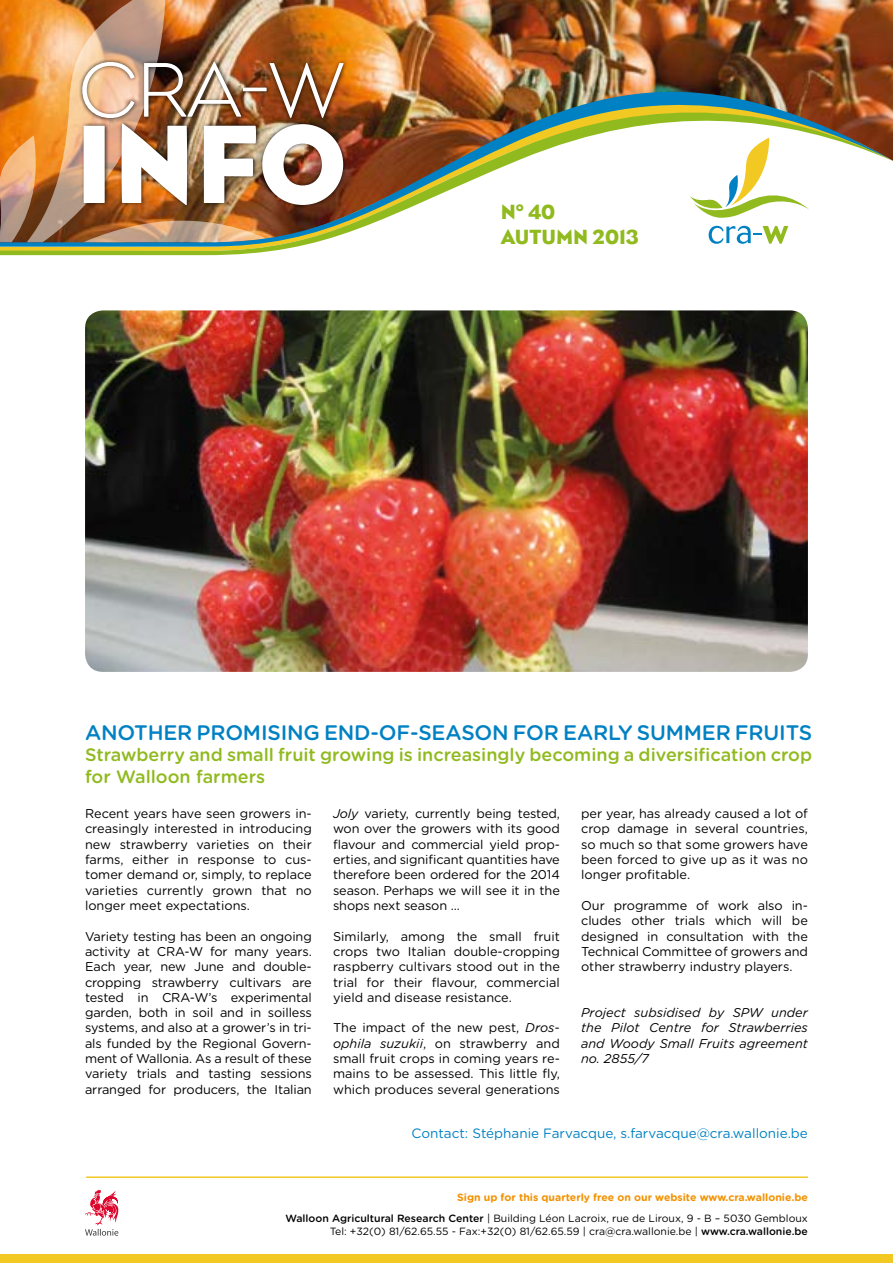
<style>
.page{position:relative;width:893px;height:1263px;background:#fff}
.page>*{position:absolute;margin:0;border:0;box-sizing:border-box;transform-origin:0 0}
.t1{font:114px "Eagle";color:#fff}
.t2{font:300 79.05px "Eagle";color:#fff}
.t3{font:500 21px "Gotham Rounded";letter-spacing:-.01em;color:#0081c3}
.t4{font:21px/25.2px "Eagle";color:#90ba1e}
.t5{font:500 18px/21.6px "Gotham Rounded";color:#90ba1e}
.t6{font:13.5px "Gotham Rounded";color:#0081c3}
.t7{font:12.75px/15.3px "Gotham Rounded";letter-spacing:-.005em;color:#000;text-align:justify}
.t8{font:italic 12.75px/15.3px "Gotham Rounded";color:#000;text-align:justify}
.t9{font:10.5px/12.6px "Gotham Rounded";color:#000;text-align:right}
.t10{font:700 10.5px "Gotham Rounded";color:#f39200}
.s1{font-style:italic}
.s2{font-weight:500}
</style>
<div class="page">
<div style="left:0;top:1254px;width:893px;height:9px;background:#f2c823"></div>
<svg style="left:85px;top:1190px;width:33px;height:46px"></svg>
<hr style="left:86px;top:1176px;width:722px;height:2px;background:#f2c823">
<img style="left:85px;top:310px;width:723px;height:362px">
<img style="left:266px;top:0;width:627px;height:71px">
<svg style="left:0;top:247px;width:295px;height:8px;background:#c0c637"></svg>
<img style="left:0;top:0;width:266px;height:71px">
<img style="left:0;top:71px;width:893px;height:176px">
<div style="left:80px;top:59px;width:268px;height:148px;background:#000;opacity:.75"></div>
<h2 class="t2" style="left:79px;top:46px;width:266px">CRA-W</h2>
<h1 class="t1" style="left:75px;top:99px;width:274px">INFO</h1>
<h3 class="t4" style="left:501px;top:199px;width:139px">N° 40<br>AUTUMN 2013</h3>
<h3 class="t3" style="left:85px;top:717px;width:78px">Another</h3>
<h3 class="t3" style="left:197px;top:717px;width:143px">promising end</h3>
<h3 class="t3" style="left:370px;top:717px;width:63px">-of-seas</h3>
<h3 class="t3" style="left:475px;top:717px;width:104px">on for ear</h3>
<h3 class="t3" style="left:608px;top:717px;width:75px">ly summer</h3>
<h3 class="t3" style="left:735px;top:717px;width:76px">fruits</h3>
<h3 class="t5" style="left:85px;top:743px;width:729px">Strawberry and small fruit growing is increasingly becoming a diversification crop for Walloon farmers</h3>
<p class="t7" style="left:85px;top:805px;width:228px">Recent years have seen growers in&shy;creasingly interested in introducing new strawberry varieties on their farms, either in response to cus&shy;tomer demand or, simply, to replace varieties currently grown that no longer meet expectations.</p>
<p class="t7" style="left:85px;top:928px;width:228px">Variety testing has been an ongoing activity at CRA-W for many years.<br>Each year, new June and double&shy;cropping strawberry cultivars are tested in CRA-W’s experimental garden, both in soil and in soilless systems, and also at a grower’s in tri&shy;als funded by the Regional Govern&shy;ment of Wallonia. As a result of these variety trials and tasting sessions arranged for producers, the Italian</p>
<p class="t7" style="left:333px;top:805px;width:228px"><span class="s1">Joly</span> variety, currently being tested, won over the growers with its good flavour and commercial yield prop&shy;erties, and significant quantities have therefore been ordered for the 2014 season. Perhaps we will see it in the shops next season ...</p>
<p class="t7" style="left:333px;top:928px;width:228px">Similarly, among the small fruit crops two Italian double-cropping raspberry cultivars stood out in the trial for their flavour, commercial yield and disease resistance.</p>
<p class="t7" style="left:333px;top:1020px;width:228px">The impact of the new pest, <span class="s1">Dros&shy;ophila suzukii</span>, on strawberry and small fruit crops in coming years re&shy;mains to be assessed. This little fly, which produces several generations</p>
<p class="t7" style="left:581px;top:805px;width:228px">per year, has already caused a lot of crop damage in several countries, so much so that some growers have been forced to give up as it was no longer profitable.</p>
<p class="t7" style="left:581px;top:897px;width:228px">Our programme of work also in&shy;cludes other trials which will be designed in consultation with the Technical Committee of growers and other strawberry industry players.</p>
<p class="t8" style="left:581px;top:1004px;width:228px">Project subsidised by SPW under the Pilot Centre for Strawberries and Woody Small Fruits agreement no. 2855/7</p>
<p class="t6" style="left:412px;top:1124px;width:398px">Contact: Stéphanie Farvacque, s.farvacque@cra.wallonie.be</p>
<p class="t10" style="left:457px;top:1190px;width:352px">Sign up for this quarterly free on our website www.cra.wallonie.be</p>
<p class="t9" style="left:285px;top:1211px;width:524px"><span class="s2">Walloon Agricultural Research Center</span> | Building Léon Lacroix, rue de Liroux, 9 - B – 5030 Gembloux<br>Tel: +32(0) 81/62.65.55 - Fax:+32(0) 81/62.65.59 | cra@cra.wallonie.be | <span class="s2">www.cra.wallonie.be</span></p>
</div>
